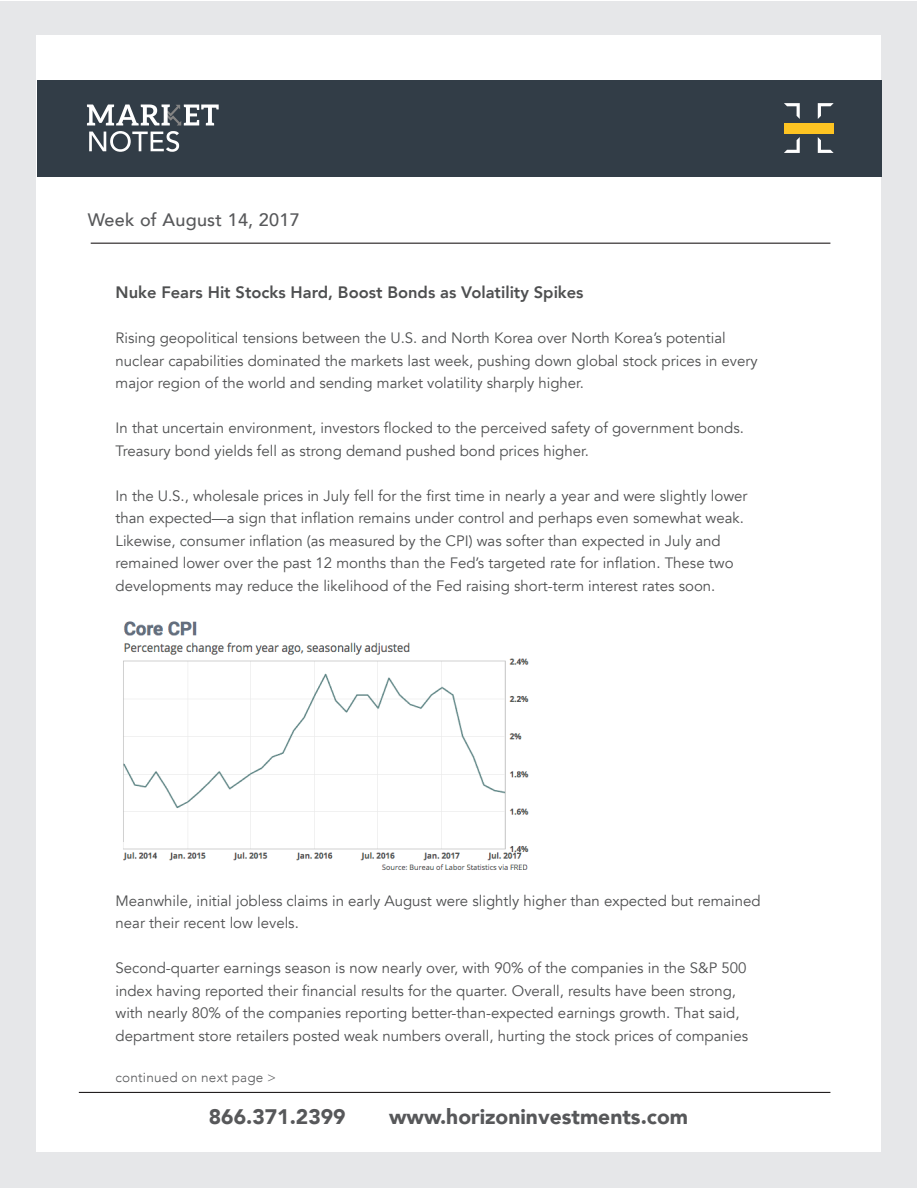
<style>
.page{position:relative;width:918px;height:1188px;background:#fff}
.page>*{position:absolute;margin:0;border:0;box-sizing:border-box;transform-origin:0 0}
.t1{font:900 21px "Avenir";color:#57585a}
.t2{font:500 18px "Avenir";letter-spacing:.015em;color:#57585a}
.t3{font:800 16.5px "Avenir";color:#4e4f50}
.t4{font:15px/22.5px "Avenir";color:#4e4f50}
.t5{font:300 13.5px "Avenir";letter-spacing:.015em;color:#57585a}
</style>
<div class="page">
<div style="left:1px;top:1px;width:916px;height:1186px;background:#e6e7e9"></div>
<div style="left:37px;top:36px;width:844px;height:1116px;background:#fff"></div>
<img style="left:123px;top:621px;width:406px;height:249px">
<hr style="left:91px;top:243px;width:739px;height:1px;background:#231f20">
<hr style="left:79px;top:1092px;width:751px;height:1px;background:#231f20">
<div style="left:37px;top:80px;width:845px;height:96px;background:#323d47"></div>
<svg style="left:87px;top:104px;width:132px;height:21px"></svg>
<svg style="left:89px;top:131px;width:90px;height:21px"></svg>
<svg style="left:818px;top:137px;width:16px;height:16px"></svg>
<svg style="left:818px;top:103px;width:16px;height:16px"></svg>
<svg style="left:784px;top:103px;width:16px;height:16px"></svg>
<svg style="left:784px;top:137px;width:16px;height:16px"></svg>
<div style="left:784px;top:123px;width:50px;height:10px;background:#fec422"></div>
<p class="t2" style="left:88px;top:205px;width:213px">Week of August 14, 2017</p>
<p class="t3" style="left:116px;top:280px;width:470px">Nuke Fears Hit Stocks Hard, Boost Bonds as Volatility Spikes</p>
<p class="t4" style="left:116px;top:327px;width:644px">Rising geopolitical tensions between the U.S. and North Korea over North Korea’s potential nuclear capabilities dominated the markets last week, pushing down global stock prices in every major region of the world and sending market volatility sharply higher.</p>
<p class="t4" style="left:116px;top:417px;width:630px">In that uncertain environment, investors flocked to the perceived safety of government bonds.<br>Treasury bond yields fell as strong demand pushed bond prices higher.</p>
<p class="t4" style="left:116px;top:485px;width:633px">In the U.S., wholesale prices in July fell for the first time in nearly a year and were slightly lower than expected—a sign that inflation remains under control and perhaps even somewhat weak.<br>Likewise, consumer inflation (as measured by the CPI) was softer than expected in July and remained lower over the past 12 months than the Fed’s targeted rate for inflation. These two developments may reduce the likelihood of the Fed raising short-term interest rates soon.</p>
<p class="t4" style="left:116px;top:890px;width:647px">Meanwhile, initial jobless claims in early August were slightly higher than expected but remained near their recent low levels.</p>
<p class="t4" style="left:116px;top:957px;width:634px">Second-quarter earnings season is now nearly over, with 90% of the companies in the S&amp;P 500 index having reported their financial results for the quarter. Overall, results have been strong, with nearly 80% of the companies reporting better-than-expected earnings growth. That said, department store retailers posted weak numbers overall, hurting the stock prices of companies</p>
<p class="t5" style="left:116px;top:1069px;width:162px">continued on next page &gt;</p>
<p class="t1" style="left:209px;top:1098px;width:138px">866.371.2399</p>
<p class="t1" style="left:389px;top:1098px;width:300px">www.horizoninvestments.com</p>
</div>
